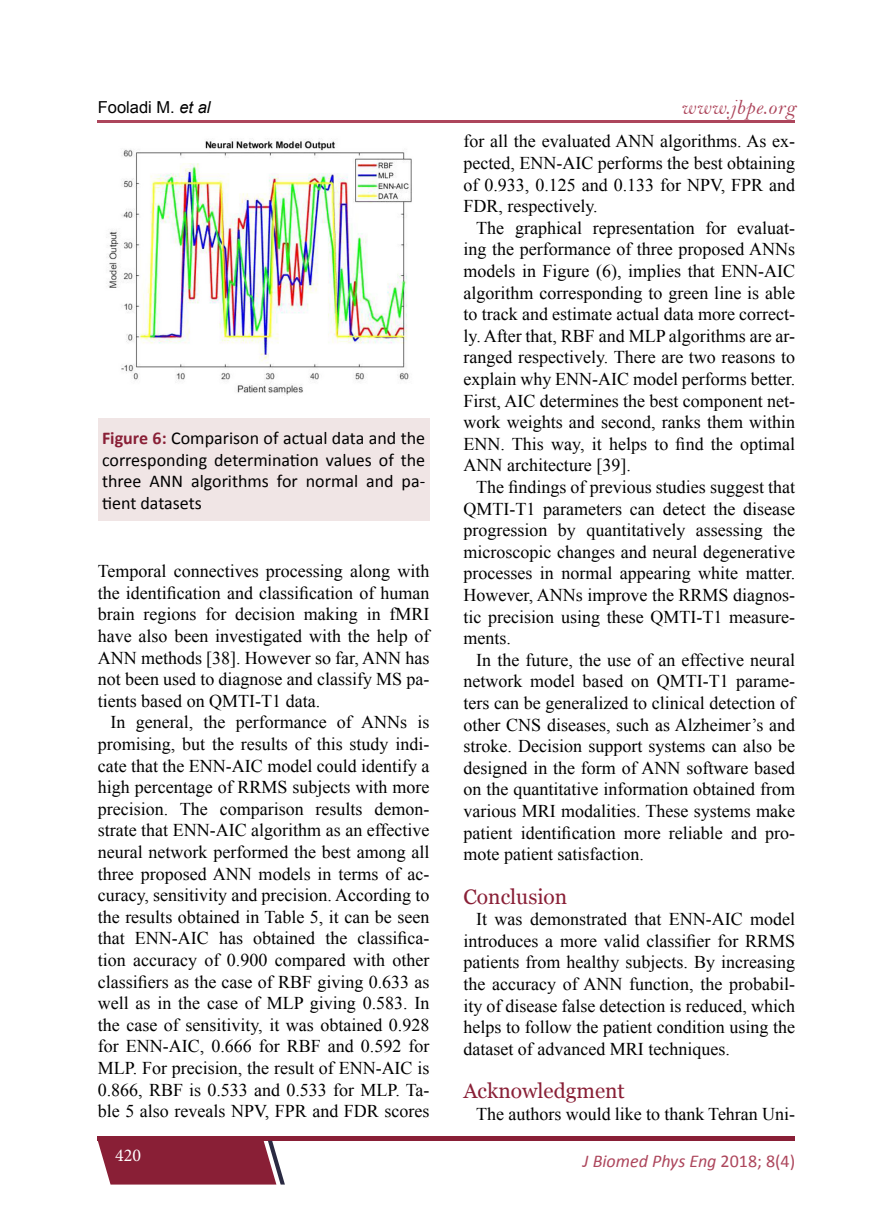
<style>
.page{position:relative;width:893px;height:1212px;background:#fff}
.page>*{position:absolute;margin:0;border:0;box-sizing:border-box;transform-origin:0 0}
.t1{font:21px "Georgia";color:#891f36}
.t2{font:21px "Bell MT Italic";letter-spacing:.03em;color:#ad465c}
.t3{font:18px/21.6px "Times New Roman";color:#000;text-align:justify}
.t4{font:18px/21.6px "Calibri";color:#000;text-align:justify}
.t5{font:italic 18px "Calibri";color:#ad465c}
.t6{font:18px "Minion Pro";color:#fff}
.t7{font:16.5px "Arial";color:#000}
.s1{font-style:italic}
.s2{font-weight:700;color:#891f36}
.s3{font-style:normal}
</style>
<div class="page">
<div style="left:98px;top:1136px;width:697px;height:5px;background:#891f36"></div>
<svg style="left:98px;top:1141px;width:187px;height:43px;background:#913348"></svg>
<hr style="left:98px;top:120px;width:697px;height:2px;background:#ad465c">
<img style="left:106px;top:138px;width:306px;height:257px">
<div style="left:98px;top:419px;width:331px;height:102px;background:#f0e5e5"></div>
<p class="t7" style="left:98px;top:97px;width:114px">Fooladi M. <span class="s1">et al</span></p>
<p class="t4" style="left:102px;top:427px;width:325px"><span class="s2">Figure 6:</span> Comparison of actual data and the corresponding determination values of the three ANN algorithms for normal and pa&shy;tient datasets</p>
<p class="t3" style="left:98px;top:560px;width:333px">Temporal connectives processing along with the identification and classification of human brain regions for decision making in fMRI have also been investigated with the help of ANN methods [38]. However so far, ANN has not been used to diagnose and classify MS pa&shy;tients based on QMTI-T1 data.</p>
<p class="t3" style="left:98px;top:711px;width:333px;text-indent:13px">In general, the performance of ANNs is promising, but the results of this study indi&shy;cate that the ENN-AIC model could identify a high percentage of RRMS subjects with more precision. The comparison results demon&shy;strate that ENN-AIC algorithm as an effective neural network performed the best among all three proposed ANN models in terms of ac&shy;curacy, sensitivity and precision. According to the results obtained in Table 5, it can be seen that ENN-AIC has obtained the classifica&shy;tion accuracy of 0.900 compared with other classifiers as the case of RBF giving 0.633 as well as in the case of MLP giving 0.583. In the case of sensitivity, it was obtained 0.928 for ENN-AIC, 0.666 for RBF and 0.592 for MLP. For precision, the result of ENN-AIC is 0.866, RBF is 0.533 and 0.533 for MLP. Ta&shy;ble 5 also reveals NPV, FPR and FDR scores</p>
<p class="t6" style="left:115px;top:1143px;width:27px">420</p>
<p class="t2" style="left:681px;top:94px;width:116px">www.jbpe.org</p>
<p class="t3" style="left:463px;top:130px;width:333px">for all the evaluated ANN algorithms. As ex&shy;pected, ENN-AIC performs the best obtaining of 0.933, 0.125 and 0.133 for NPV, FPR and FDR, respectively.</p>
<p class="t3" style="left:463px;top:217px;width:333px;text-indent:13px">The graphical representation for evaluat&shy;ing the performance of three proposed ANNs models in Figure (6), implies that ENN-AIC algorithm corresponding to green line is able to track and estimate actual data more correct&shy;ly. After that, RBF and MLP algorithms are ar&shy;ranged respectively. There are two reasons to explain why ENN-AIC model performs better.<br>First, AIC determines the best component net&shy;work weights and second, ranks them within ENN. This way, it helps to find the optimal ANN architecture [39].</p>
<p class="t3" style="left:463px;top:476px;width:333px;text-indent:13px">The findings of previous studies suggest that QMTI-T1 parameters can detect the disease progression by quantitatively assessing the microscopic changes and neural degenerative processes in normal appearing white matter.<br>However, ANNs improve the RRMS diagnos&shy;tic precision using these QMTI-T1 measure&shy;ments.</p>
<p class="t3" style="left:463px;top:649px;width:333px;text-indent:13px">In the future, the use of an effective neural network model based on QMTI-T1 parame&shy;ters can be generalized to clinical detection of other CNS diseases, such as Alzheimer’s and stroke. Decision support systems can also be designed in the form of ANN software based on the quantitative information obtained from various MRI modalities. These systems make patient identification more reliable and pro&shy;mote patient satisfaction.</p>
<p class="t1" style="left:463px;top:883px;width:105px">Conclusion</p>
<p class="t3" style="left:463px;top:908px;width:333px;text-indent:13px">It was demonstrated that ENN-AIC model introduces a more valid classifier for RRMS patients from healthy subjects. By increasing the accuracy of ANN function, the probabil&shy;ity of disease false detection is reduced, which helps to follow the patient condition using the dataset of advanced MRI techniques.</p>
<p class="t1" style="left:463px;top:1078px;width:163px">Acknowledgment</p>
<p class="t3" style="left:476px;top:1102px;width:320px">The authors would like to thank Tehran Uni-</p>
<p class="t5" style="left:583px;top:1148px;width:214px">J Biomed Phys Eng <span class="s3">2018; 8(4)</span></p>
</div>
